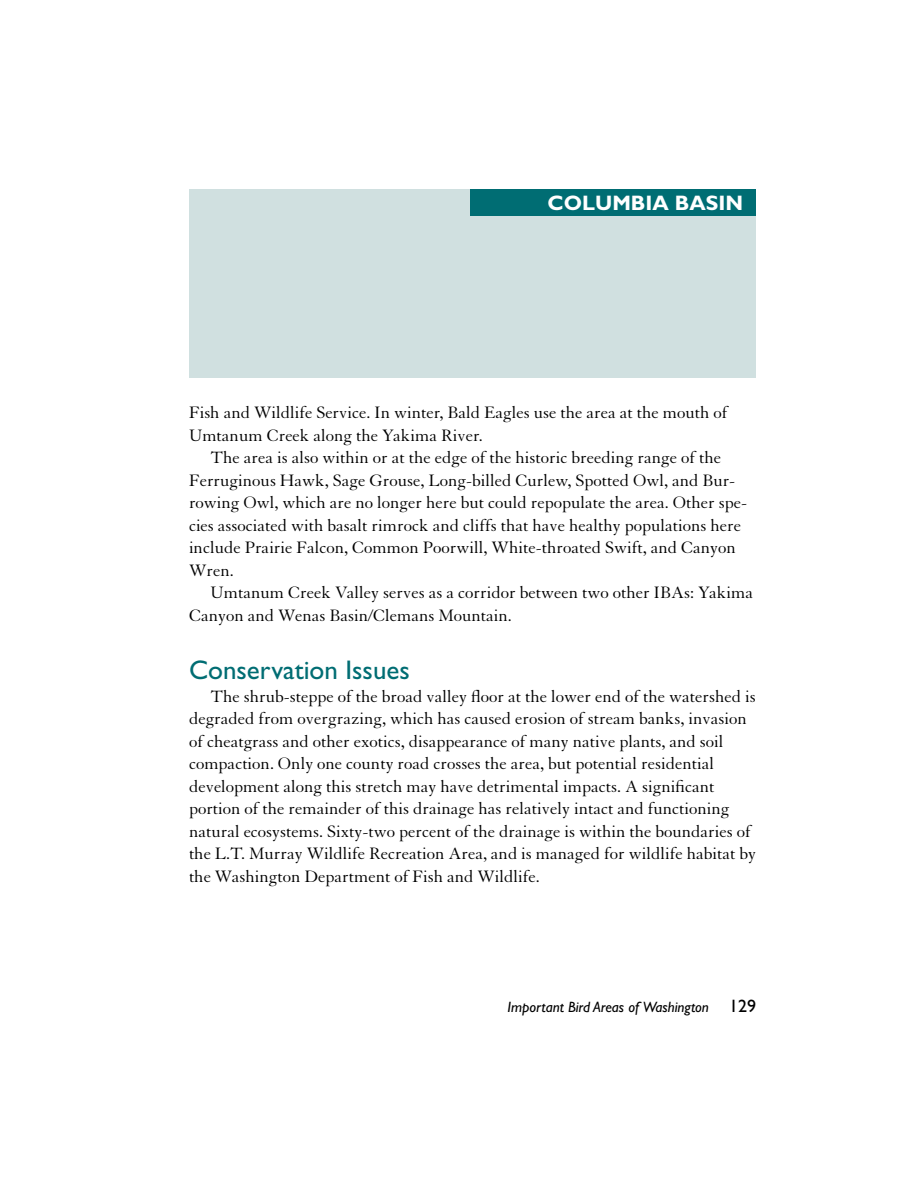
<style>
.page{position:relative;width:918px;height:1188px;background:#fff}
.page>*{position:absolute;margin:0;border:0;box-sizing:border-box;transform-origin:0 0}
.t1{font:27px "Gill Sans";color:#006d73}
.t2{font:700 21px "Gill Sans";color:#fff}
.t3{font:18px/22.5px "Granjon";color:#000}
.t4{font:italic 15px "Gill Sans";color:#000}
.s1{font-style:normal;font-size:18px}
</style>
<div class="page">
<div style="left:189px;top:189px;width:567px;height:189px;background:#d0e0e0"></div>
<div style="left:471px;top:189px;width:285px;height:27px;background:#006d73"></div>
<p class="t2" style="left:548px;top:196px;width:197px">COLUMBIA BASIN</p>
<p class="t3" style="left:189px;top:403px;width:540px">Fish and Wildlife Service. In winter, Bald Eagles use the area at the mouth of<br>Umtanum Creek along the Yakima River.</p>
<p class="t3" style="left:189px;top:448px;width:560px;text-indent:22px">The area is also within or at the edge of the historic breeding range of the Ferruginous Hawk, Sage Grouse, Long-billed Curlew, Spotted Owl, and Bur&shy;rowing Owl, which are no longer here but could repopulate the area. Other spe&shy;cies associated with basalt rimrock and cliffs that have healthy populations here include Prairie Falcon, Common Poorwill, White-throated Swift, and Canyon Wren.</p>
<p class="t3" style="left:189px;top:583px;width:566px;text-indent:22px">Umtanum Creek Valley serves as a corridor between two other IBAs: Yakima<br>Canyon and Wenas Basin/Clemans Mountain.</p>
<h1 class="t1" style="left:189px;top:661px;width:222px">Conservation Issues</h1>
<p class="t3" style="left:189px;top:686px;width:569px;text-indent:22px">The shrub-steppe of the broad valley floor at the lower end of the watershed is degraded from overgrazing, which has caused erosion of stream banks, invasion of cheatgrass and other exotics, disappearance of many native plants, and soil compaction. Only one county road crosses the area, but potential residential development along this stretch may have detrimental impacts. A significant portion of the remainder of this drainage has relatively intact and functioning natural ecosystems. Sixty-two percent of the drainage is within the boundaries of the L.T. Murray Wildlife Recreation Area, and is managed for wildlife habitat by the Washington Department of Fish and Wildlife.</p>
<p class="t4" style="left:507px;top:1002px;width:250px">Important Bird Areas of Washington <span class="s1">129</span></p>
</div>
